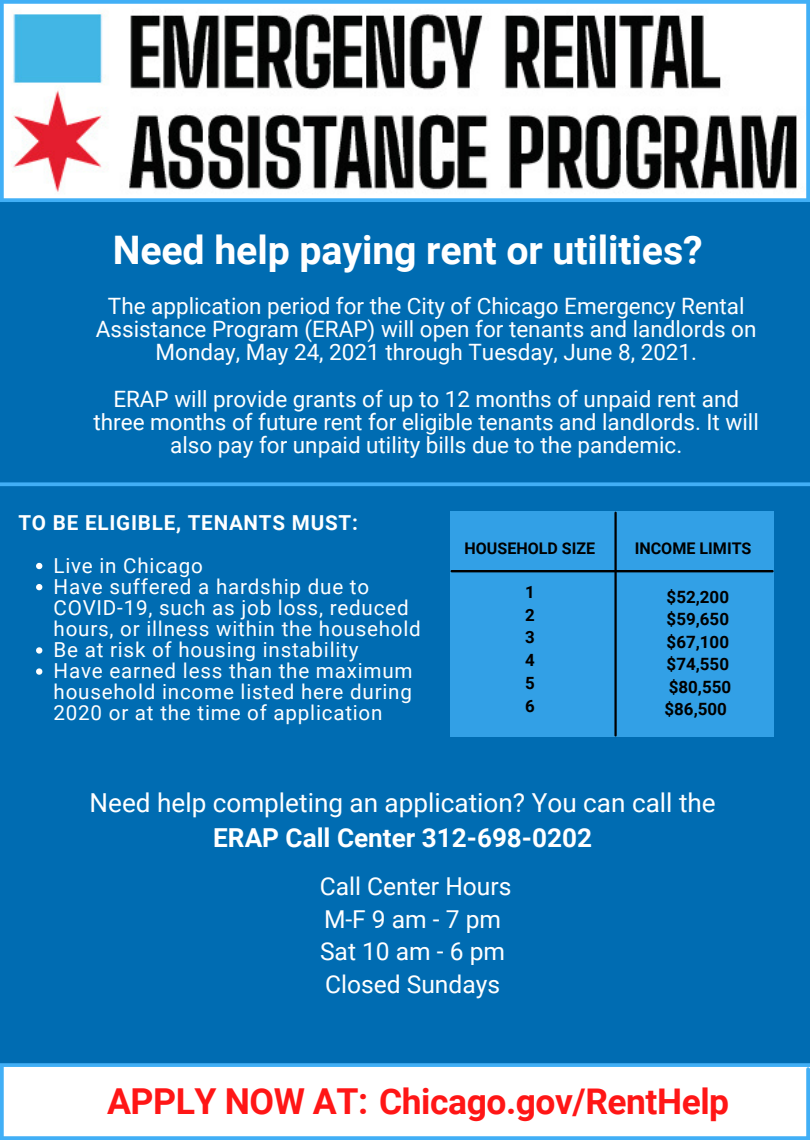
<style>
.page{position:relative;width:810px;height:1140px;background:#006cb2}
.page>*{position:absolute;margin:0;border:0;box-sizing:border-box;transform-origin:0 0}
.t1{font:700 39.3px "Roboto";letter-spacing:-.005em;color:#fff}
.t2{font:700 35.4px "Roboto";letter-spacing:-.015em;color:#ff1616}
.t3{font:26.1px "Roboto";color:#fff}
.t4{font:700 26.1px "Roboto";color:#fff}
.t5{font:24.6px "Roboto";color:#fff}
.t6{font:22.5px/23.2px "Roboto";color:#fff;text-align:center}
.t7{font:20.6px/21.1px "Roboto";letter-spacing:.04em;color:#fff}
.t8{font:700 20.6px "Roboto";letter-spacing:.035em;color:#fff}
.t9{font:700 17px "Roboto";color:#000}
.t10{font:700 16.8px "Roboto";color:#000}
.t11{font:700 16.1px "Roboto";color:#000}
.t12{font:700 16px "Roboto";color:#000}
.s1{font-size:35.8px}
</style>
<div class="page">
<div style="left:0;top:1065px;width:810px;height:75px;background:#fff"></div>
<div style="left:450px;top:511px;width:324px;height:226px;background:#32a0e6"></div>
<hr style="left:452px;top:570px;width:321px;height:2px;background:#000">
<hr style="left:614px;top:513px;width:3px;height:222px;background:#000">
<img style="left:4px;top:4px;width:802px;height:194px">
<svg style="left:36px;top:563px;width:6px;height:6px"></svg>
<svg style="left:36px;top:584px;width:6px;height:6px"></svg>
<svg style="left:36px;top:647px;width:6px;height:7px"></svg>
<svg style="left:36px;top:668px;width:6px;height:7px"></svg>
<svg style="left:0;top:482px;width:810px;height:4px;background:#3aa8ef"></svg>
<svg style="left:0;top:1063px;width:810px;height:4px;background:#3facf2"></svg>
<svg style="left:4px;top:1136px;width:802px;height:4px;background:#4cb3f6"></svg>
<svg style="left:0;top:1067px;width:4px;height:73px"></svg>
<svg style="left:806px;top:1069px;width:4px;height:71px"></svg>
<svg style="left:0;top:198px;width:810px;height:4px;background:#4eb4f6"></svg>
<svg style="left:4px;top:0;width:802px;height:4px;background:#4cb3f6"></svg>
<svg style="left:806px;top:0;width:4px;height:200px"></svg>
<svg style="left:0;top:0;width:4px;height:200px"></svg>
<p class="t1" style="left:113px;top:228px;width:592px">Need help paying rent or utilities?</p>
<p class="t6" style="left:96px;top:295px;width:662px">The application period for the City of Chicago Emergency Rental<br>Assistance Program (ERAP) will open for tenants and landlords on<br>Monday, May 24, 2021 through Tuesday, June 8, 2021.</p>
<p class="t6" style="left:94px;top:387px;width:667px">ERAP will provide grants of up to 12 months of unpaid rent and three months of future rent for eligible tenants and landlords. It will also pay for unpaid utility bills due to the pandemic.</p>
<p class="t8" style="left:18px;top:511px;width:341px">TO BE ELIGIBLE, TENANTS MUST:</p>
<p class="t7" style="left:54px;top:555px;width:151px">Live in Chicago</p>
<p class="t7" style="left:54px;top:576px;width:369px">Have suffered a hardship due to<br>COVID-19, such as job loss, reduced hours, or illness within the household</p>
<p class="t7" style="left:54px;top:640px;width:307px">Be at risk of housing instability</p>
<p class="t7" style="left:54px;top:661px;width:361px;text-align:justify">Have earned less than the maximum household income listed here during 2020 or at the time of application</p>
<p class="t12" style="left:465px;top:539px;width:132px">HOUSEHOLD SIZE</p>
<p class="t10" style="left:525px;top:582px;width:11px">1</p>
<p class="t10" style="left:525px;top:605px;width:11px">2</p>
<p class="t10" style="left:525px;top:628px;width:11px">3</p>
<p class="t10" style="left:525px;top:651px;width:11px">4</p>
<p class="t10" style="left:525px;top:674px;width:11px">5</p>
<p class="t10" style="left:525px;top:696px;width:11px">6</p>
<p class="t11" style="left:635px;top:539px;width:118px">INCOME LIMITS</p>
<p class="t9" style="left:667px;top:587px;width:64px">$52,200</p>
<p class="t9" style="left:667px;top:609px;width:64px">$59,650</p>
<p class="t9" style="left:667px;top:632px;width:64px">$67,100</p>
<p class="t9" style="left:667px;top:654px;width:64px">$74,550</p>
<p class="t9" style="left:669px;top:677px;width:64px">$80,550</p>
<p class="t9" style="left:665px;top:699px;width:64px">$86,500</p>
<p class="t3" style="left:90px;top:788px;width:628px">Need help completing an application? You can call the</p>
<p class="t4" style="left:213px;top:823px;width:380px">ERAP Call Center 312-698-0202</p>
<p class="t5" style="left:320px;top:872px;width:193px">Call Center Hours</p>
<p class="t5" style="left:324px;top:905px;width:179px">M-F9am-7pm</p>
<p class="t5" style="left:320px;top:938px;width:187px">Sat 10 am - 6 pm</p>
<p class="t5" style="left:325px;top:970px;width:177px">Closed Sundays</p>
<p class="t2" style="left:107px;top:1081px;width:624px"><span class="s1">APPLY NOW AT:</span> Chicago.gov/RentHelp</p>
</div>
